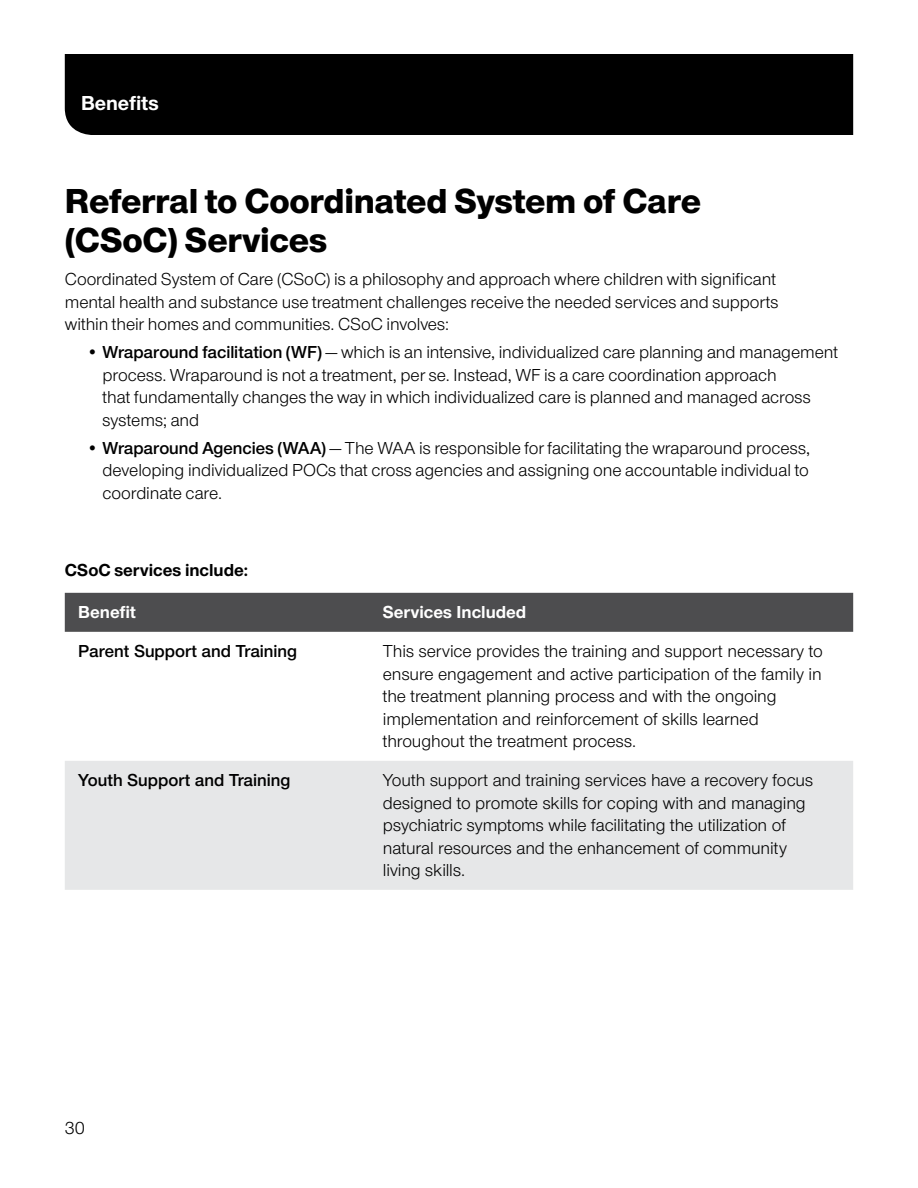
<style>
.page{position:relative;width:918px;height:1188px;background:#fff}
.page>*{position:absolute;margin:0;border:0;box-sizing:border-box;transform-origin:0 0}
.Subheads___noDot_24{font:800 36px/39px "UHC Sans";letter-spacing:-.005em;color:#000}
.t1{font:700 21px "UHC Sans";color:#fff}
.Body___bullets_12_15{font:18px/22.5px "UHC Sans";letter-spacing:-.005em;color:#000}
.Chart___body_12_15{font:18px/22.5px "UHC Sans";letter-spacing:-.005em;color:#000}
.Body_BEFORE_bullet{font:18px/22.5px "UHC Sans";letter-spacing:-.005em;color:#000}
.Chart___SemiBold_12{font:600 18px "UHC Sans";color:#000}
.Chart___headers_-_RE{font:700 18px "UHC Sans";color:#fff}
.SUB_Subhead___AFTER{font:700 18px "UHC Sans";color:#000}
.s1{font-weight:600}
</style>
<div class="page">
<div style="left:65px;top:54px;width:788px;height:81px;background:#000"></div>
<div style="left:65px;top:593px;width:788px;height:39px;background:#4d4d4f"></div>
<div style="left:65px;top:761px;width:788px;height:129px;background:#e6e7e8"></div>
<p class="t1" style="left:81px;top:88px;width:79px">Benefits</p>
<p class="Subheads___noDot_24" style="left:65px;top:180px;width:638px">Referral to Coordinated System of Care (CSoC) Services</p>
<p class="Body_BEFORE_bullet" style="left:65px;top:268px;width:715px">Coordinated System of Care (CSoC) is a philosophy and approach where children with significant mental health and substance use treatment challenges receive the needed services and supports within their homes and communities. CSoC involves:</p>
<p class="Body___bullets_12_15" style="left:103px;top:340px;width:737px;text-indent:-16px">• <span class="s1">Wraparound facilitation (WF)</span> — which is an intensive, individualized care planning and management process. Wraparound is not a treatment, per se. Instead, WF is a care coordination approach<br>that fundamentally changes the way in which individualized care is planned and managed across systems; and</p>
<p class="Body___bullets_12_15" style="left:103px;top:436px;width:709px;text-align:justify;text-indent:-16px">• <span class="s1">Wraparound Agencies (WAA)</span> — The WAA is responsible for facilitating the wraparound process, developing individualized POCs that cross agencies and assigning one accountable individual to coordinate care.</p>
<p class="SUB_Subhead___AFTER" style="left:65px;top:558px;width:185px">CSoC services include:</p>
<p class="Chart___headers_-_RE" style="left:78px;top:600px;width:59px">Benefit</p>
<p class="Chart___headers_-_RE" style="left:383px;top:600px;width:145px">Services Included</p>
<p class="Chart___SemiBold_12" style="left:78px;top:640px;width:220px">Parent Support and Training</p>
<p class="Chart___body_12_15" style="left:383px;top:640px;width:441px">This service provides the training and support necessary to ensure engagement and active participation of the family in the treatment planning process and with the ongoing implementation and reinforcement of skills learned throughout the treatment process.</p>
<p class="Chart___SemiBold_12" style="left:78px;top:769px;width:214px">Youth Support and Training</p>
<p class="Chart___body_12_15" style="left:383px;top:769px;width:432px">Youth support and training services have a recovery focus designed to promote skills for coping with and managing psychiatric symptoms while facilitating the utilization of natural resources and the enhancement of community living skills.</p>
<p class="Body___bullets_12_15" style="left:65px;top:1116px;width:22px">30</p>
</div>
